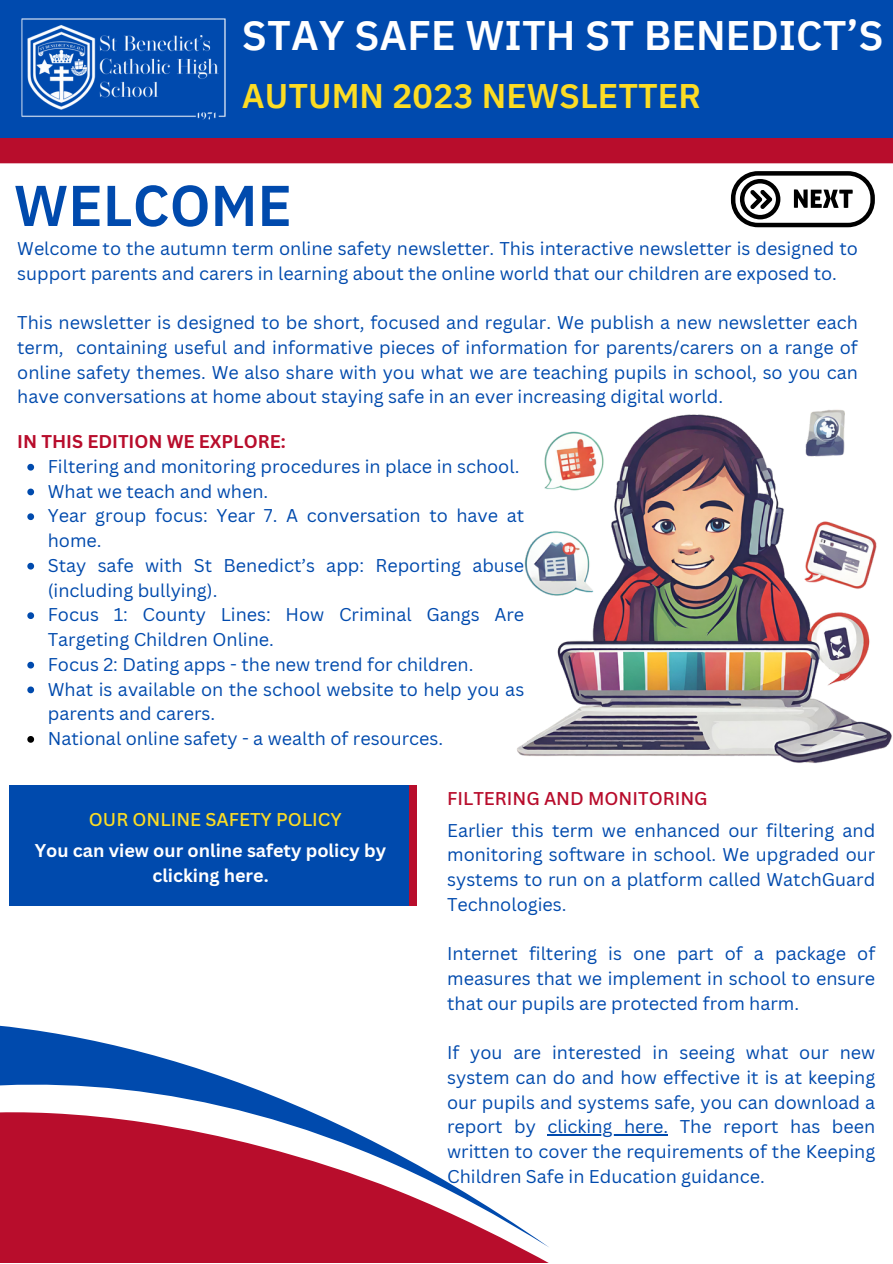
<style>
.page{position:relative;width:893px;height:1264px;background:#fff}
.page>*{position:absolute;margin:0;border:0;box-sizing:border-box;transform-origin:0 0}
.t1{font:600 57.45px "IBM Plex Sans Thai";color:#004aad}
.t2{font:600 41.1px "IBM Plex Sans Thai";color:#fff}
.t3{font:600 34.05px "IBM Plex Sans Thai";color:#fcdc24}
.t4{font:18px/24.8px "Canva Sans";color:#004aad}
.t5{font:700 18px/24.8px "Canva Sans";color:#fff;text-align:center}
.t6{font:700 18px "Canva Sans";color:#b80d2c}
.t7{font:500 18px "Canva Sans";color:#b80d2c}
.t8{font:500 18px "Canva Sans";color:#fcdc24}
</style>
<div class="page">
<svg style="left:0;top:1025px;width:148px;height:29px;fill:#004aad"></svg>
<svg style="left:0;top:1054px;width:668px;height:208px"></svg>
<div style="left:275px;top:785px;width:142px;height:121px;background:#b80d2c"></div>
<div style="left:9px;top:785px;width:399px;height:121px;background:#004aad"></div>
<div style="left:0;top:138px;width:892px;height:25px;background:#b80d2c"></div>
<div style="left:0;top:0;width:892px;height:138px;background:#004aae"></div>
<img style="left:21px;top:18px;width:205px;height:102px">
<img style="left:517px;top:409px;width:375px;height:354px">
<svg style="left:730px;top:171px;width:144px;height:56px"></svg>
<hr style="left:547px;top:1134px;width:121px;height:1px;background:#004aad">
<svg style="left:27px;top:464px;width:7px;height:6px"></svg>
<svg style="left:27px;top:488px;width:7px;height:7px"></svg>
<svg style="left:27px;top:513px;width:7px;height:7px"></svg>
<svg style="left:27px;top:563px;width:7px;height:6px"></svg>
<svg style="left:27px;top:612px;width:7px;height:7px"></svg>
<svg style="left:27px;top:661px;width:7px;height:7px"></svg>
<svg style="left:27px;top:686px;width:7px;height:7px"></svg>
<svg style="left:27px;top:736px;width:7px;height:6px"></svg>
<p class="t2" style="left:242px;top:12px;width:643px">STAY SAFE WITH ST BENEDICT’S</p>
<p class="t3" style="left:242px;top:76px;width:460px">AUTUMN 2023 NEWSLETTER</p>
<p class="t1" style="left:14px;top:172px;width:280px">WELCOME</p>
<p class="t4" style="left:17px;top:236px;width:842px">Welcome to the autumn term online safety newsletter. This interactive newsletter is designed to support parents and carers in learning about the online world that our children are exposed to.</p>
<p class="t4" style="left:17px;top:310px;width:842px;text-align:justify">This newsletter is designed to be short, focused and regular. We publish a new newsletter each term, containing useful and informative pieces of information for parents/carers on a range of online safety themes. We also share with you what we are teaching pupils in school, so you can have conversations at home about staying safe in an ever increasing digital world.</p>
<p class="t6" style="left:17px;top:429px;width:270px">IN THIS EDITION WE EXPLORE:</p>
<p class="t4" style="left:48px;top:453px;width:473px">Filtering and monitoring procedures in place in school.</p>
<p class="t4" style="left:48px;top:478px;width:222px">What we teach and when.</p>
<p class="t4" style="left:48px;top:503px;width:478px">Year group focus: Year 7. A conversation to have at home.</p>
<p class="t4" style="left:48px;top:552px;width:478px">Stay safe with St Benedict’s app: Reporting abuse (including bullying).</p>
<p class="t4" style="left:48px;top:602px;width:478px">Focus 1: County Lines: How Criminal Gangs Are<br>Targeting Children Online.</p>
<p class="t4" style="left:48px;top:651px;width:427px">Focus 2: Dating apps - the new trend for children.</p>
<p class="t4" style="left:48px;top:676px;width:478px">What is available on the school website to help you as parents and carers.</p>
<p class="t4" style="left:48px;top:725px;width:397px">National online safety - a wealth of resources.</p>
<p class="t8" style="left:89px;top:806px;width:254px">OUR ONLINE SAFETY POLICY</p>
<p class="t5" style="left:35px;top:837px;width:353px">You can view our online safety policy by clicking here.</p>
<p class="t7" style="left:447px;top:785px;width:262px">FILTERING AND MONITORING</p>
<p class="t4" style="left:447px;top:817px;width:429px;text-align:justify">Earlier this term we enhanced our filtering and monitoring software in school. We upgraded our systems to run on a platform called WatchGuard Technologies.</p>
<p class="t4" style="left:447px;top:940px;width:429px;text-align:justify">Internet filtering is one part of a package of measures that we implement in school to ensure that our pupils are protected from harm.</p>
<p class="t4" style="left:447px;top:1039px;width:429px;text-align:justify">If you are interested in seeing what our new system can do and how effective it is at keeping our pupils and systems safe, you can download a report by clicking here. The report has been written to cover the requirements of the Keeping Children Safe in Education guidance.</p>
</div>
